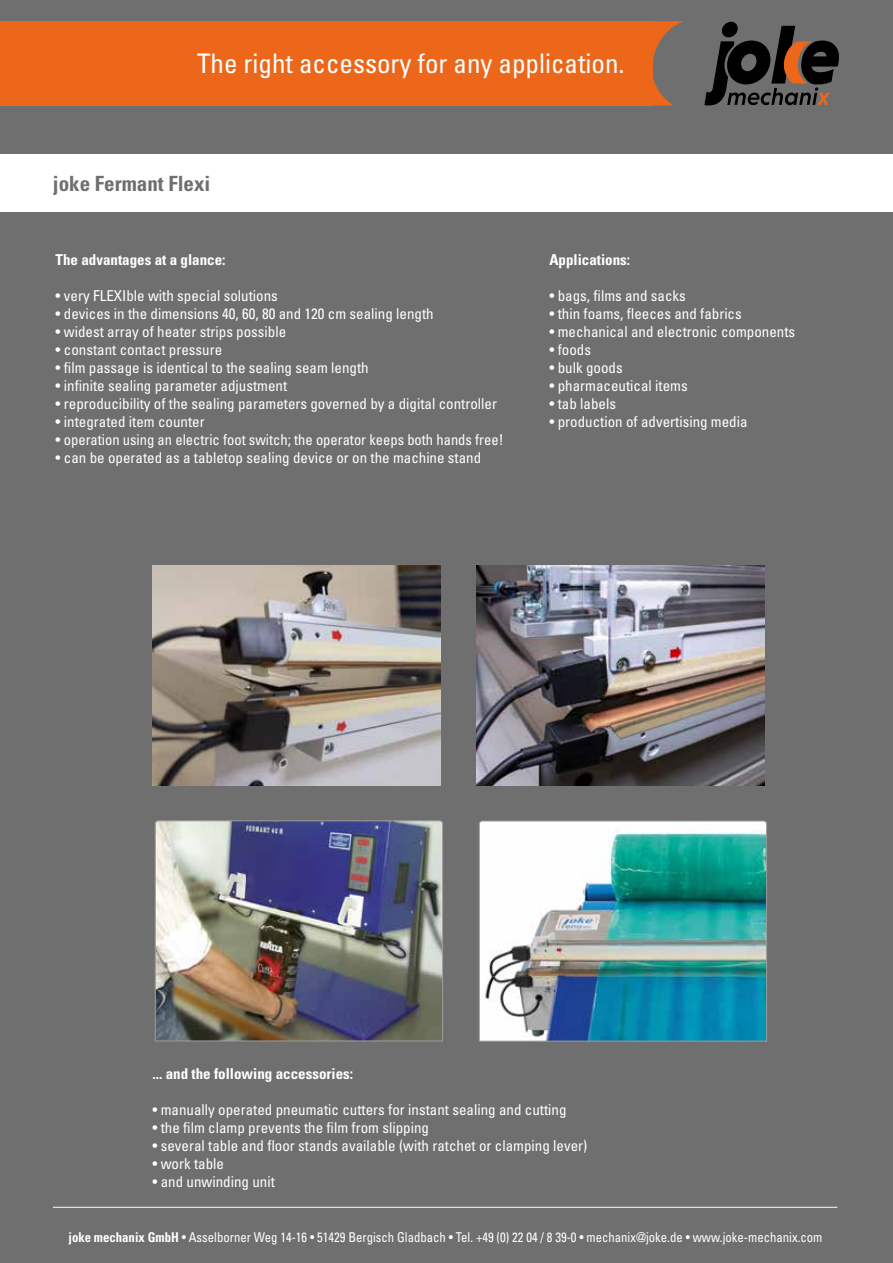
<style>
.page{position:relative;width:893px;height:1263px;background:#706f6f}
.page>*{position:absolute;margin:0;border:0;box-sizing:border-box;transform-origin:0 0}
.t1{font:condensed 27px "Univers LT Pro";color:#fff}
.t2{font:700 condensed 21px "Univers LT Pro";color:#706f6f}
.t3{font:condensed 15px "Univers LT Pro";color:#fff}
.t4{font:700 condensed 15px "Univers LT Pro";color:#fff}
.t5{font:condensed 13.5px "Univers LT Pro";color:#fff;scale:.94 1}
.s1{font-weight:700}
</style>
<div class="page">
<div style="left:0;top:154px;width:893px;height:58px;background:#fff"></div>
<div style="left:0;top:21px;width:653px;height:84px;background:#ec671a"></div>
<svg style="left:722px;top:22px;width:16px;height:15px"></svg>
<svg style="left:704px;top:26px;width:135px;height:79px"></svg>
<svg style="left:653px;top:21px;width:31px;height:84px"></svg>
<hr style="left:53px;top:1207px;width:784px;height:1px;background:#fff">
<img style="left:476px;top:565px;width:288px;height:221px">
<img style="left:152px;top:565px;width:288px;height:221px">
<img style="left:479px;top:821px;width:288px;height:220px">
<img style="left:155px;top:820px;width:288px;height:221px">
<h1 class="t1" style="left:197px;top:46px;width:429px">The right accessory for any application.</h1>
<h2 class="t2" style="left:53px;top:171px;width:159px">joke Fermant Flexi</h2>
<p class="t4" style="left:56px;top:250px;width:171px">The advantages at a glance:</p>
<p class="t3" style="left:56px;top:286px;width:224px">• very FLEXIble with special solutions</p>
<p class="t3" style="left:56px;top:304px;width:380px">• devices in the dimensions 40, 60, 80 and 120 cm sealing length</p>
<p class="t3" style="left:56px;top:322px;width:232px">• widest array of heater strips possible</p>
<p class="t3" style="left:56px;top:340px;width:168px">• constant contact pressure</p>
<p class="t3" style="left:56px;top:358px;width:315px">• film passage is identical to the sealing seam length</p>
<p class="t3" style="left:56px;top:376px;width:233px">• infinite sealing parameter adjustment</p>
<p class="t3" style="left:56px;top:394px;width:443px">• reproducibility of the sealing parameters governed by a digital controller</p>
<p class="t3" style="left:56px;top:412px;width:151px">• integrated item counter</p>
<p class="t3" style="left:56px;top:430px;width:449px">• operation using an electric foot switch; the operator keeps both hands free!</p>
<p class="t3" style="left:56px;top:448px;width:427px">• can be operated as a tabletop sealing device or on the machine stand</p>
<p class="t4" style="left:549px;top:251px;width:82px">Applications:</p>
<p class="t3" style="left:549px;top:286px;width:138px">• bags, films and sacks</p>
<p class="t3" style="left:549px;top:304px;width:194px">• thin foams, fleeces and fabrics</p>
<p class="t3" style="left:549px;top:322px;width:247px">• mechanical and electronic components</p>
<p class="t3" style="left:549px;top:340px;width:43px">• foods</p>
<p class="t3" style="left:549px;top:358px;width:75px">• bulk goods</p>
<p class="t3" style="left:549px;top:376px;width:140px">• pharmaceutical items</p>
<p class="t3" style="left:549px;top:394px;width:68px">• tab labels</p>
<p class="t3" style="left:549px;top:412px;width:200px">• production of advertising media</p>
<p class="t4" style="left:152px;top:1065px;width:202px">... and the following accessories:</p>
<p class="t3" style="left:152px;top:1100px;width:416px">• manually operated pneumatic cutters for instant sealing and cutting</p>
<p class="t3" style="left:152px;top:1118px;width:278px">• the film clamp prevents the film from slipping</p>
<p class="t3" style="left:152px;top:1136px;width:436px">• several table and floor stands available (with ratchet or clamping lever)</p>
<p class="t3" style="left:152px;top:1154px;width:73px">• work table</p>
<p class="t3" style="left:152px;top:1172px;width:124px">• and unwinding unit</p>
<p class="t5" style="left:68px;top:1229px;width:804px"><span class="s1">joke mechanix GmbH</span> • Asselborner Weg 14-16 • 51429 Bergisch Gladbach • Tel. +49 (0) 22 04 / 8 39-0 • mechanix@joke.de • www.joke-mechanix.com</p>
</div>
